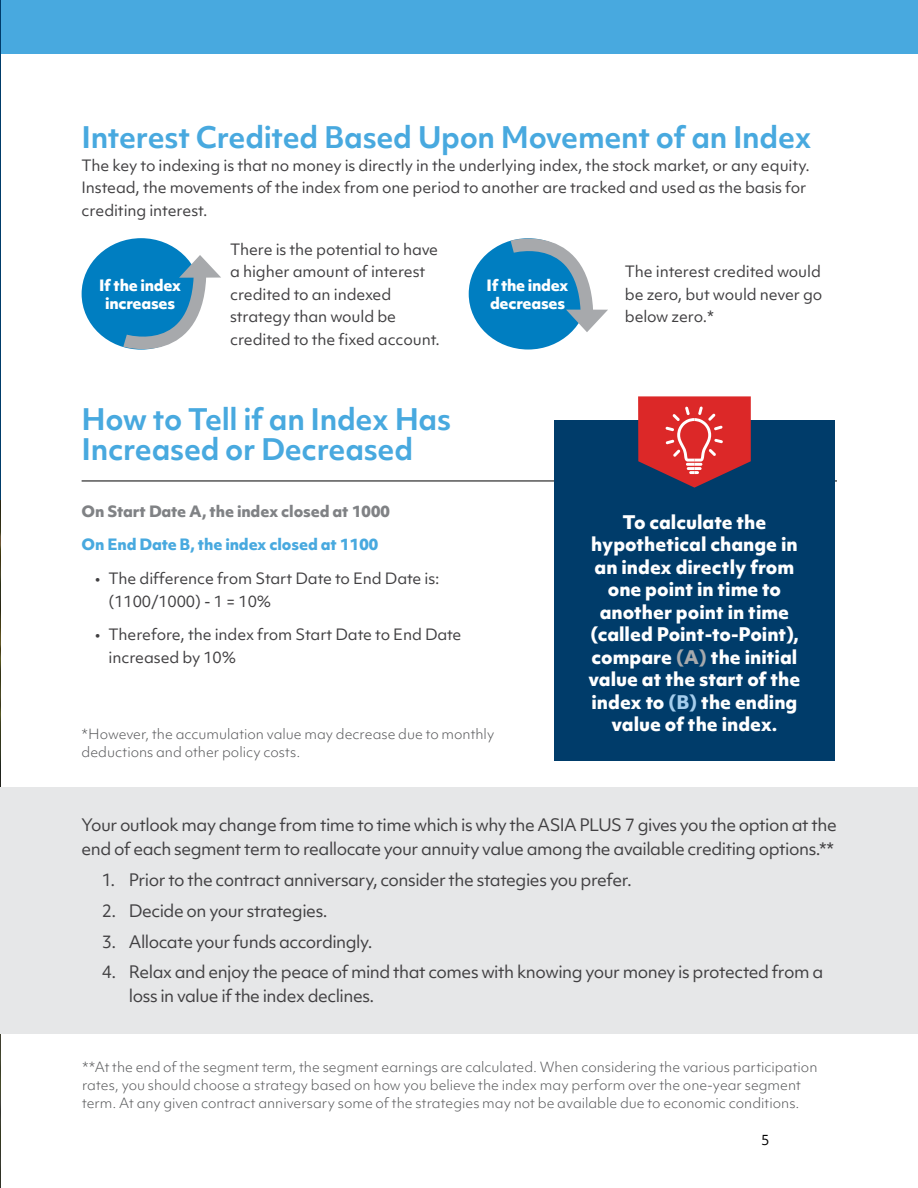
<style>
.page{position:relative;width:918px;height:1188px;background:#fff}
.page>*{position:absolute;margin:0;border:0;box-sizing:border-box;transform-origin:0 0}
.t1{font:700 28.5px/30px "Objektiv Mk 1";letter-spacing:-.015em;color:#48a9df}
.t2{font:800 18px/22.5px "Objektiv Mk 1";color:#fff;text-align:center}
.t3{font:16.5px/24px "Objektiv Mk 1";letter-spacing:-.03em;color:#414042}
.t4{font:15px/22.5px "Objektiv Mk 1";letter-spacing:-.01em;color:#414042}
.t5{font:800 15px/18px "Objektiv Mk 1";letter-spacing:-.02em;color:#fff;text-align:center}
.t6{font:800 15px "Objektiv Mk 1";letter-spacing:-.01em;color:#808285}
.t7{font:800 15px "Objektiv Mk 1";letter-spacing:-.01em;color:#48a9df}
.t8{font:300 13.5px/18px "Objektiv Mk 1";color:#58595b}
.t9{font:13.5px "Objektiv Mk 1";color:#000}
.s1{color:#a7a9ac}
.s2{color:#a5cded}
</style>
<div class="page">
<img style="left:0;top:500px;width:1px;height:688px">
<div style="left:0;top:0;width:918px;height:53px;background:#48a9df"></div>
<hr style="left:0;top:0;width:1px;height:500px;background:#003c6a">
<div style="left:1px;top:787px;width:917px;height:247px;background:#e6e7e8"></div>
<hr style="left:82px;top:481px;width:755px;height:1px;background:#000">
<div style="left:82px;top:238px;width:119px;height:112px;background:#007ec1;border-radius:50%"></div>
<svg style="left:113px;top:255px;width:108px;height:95px"></svg>
<div style="left:469px;top:238px;width:119px;height:112px;background:#007ec1;border-radius:50%"></div>
<svg style="left:500px;top:238px;width:108px;height:94px"></svg>
<div style="left:554px;top:420px;width:281px;height:341px;background:#003c6a"></div>
<svg style="left:638px;top:396px;width:113px;height:92px"></svg>
<h1 class="t1" style="left:82px;top:122px;width:731px">Interest Credited Based Upon Movement of an Index</h1>
<p class="t4" style="left:82px;top:154px;width:730px">The key to indexing is that no money is directly in the underlying index, the stock market, or any equity.<br>Instead, the movements of the index from one period to another are tracked and used as the basis for crediting interest.</p>
<p class="t5" style="left:99px;top:276px;width:84px">If the index increases</p>
<p class="t4" style="left:230px;top:238px;width:211px">There is the potential to have a higher amount of interest credited to an indexed strategy than would be credited to the fixed account.</p>
<p class="t5" style="left:487px;top:276px;width:84px;text-align:left">If the index decreases</p>
<p class="t4" style="left:625px;top:260px;width:199px;text-align:justify">The interest credited would be zero, but would never go below zero.*</p>
<h1 class="t1" style="left:82px;top:404px;width:371px">How to Tell if an Index Has<br>Increased or Decreased</h1>
<p class="t6" style="left:82px;top:500px;width:310px">On Start Date A, the index closed at 1000</p>
<p class="t7" style="left:82px;top:534px;width:298px">On End Date B, the index closed at 1100</p>
<p class="t4" style="left:109px;top:567px;width:332px;text-indent:-13px">• The difference from Start Date to End Date is: (1100/1000) - 1 = 10%</p>
<p class="t4" style="left:109px;top:623px;width:354px;text-indent:-14px">• Therefore, the index from Start Date to End Date increased by 10%</p>
<p class="t8" style="left:82px;top:725px;width:414px">*However, the accumulation value may decrease due to monthly deductions and other policy costs.</p>
<p class="t2" style="left:589px;top:510px;width:213px">To calculate the hypothetical change in an index directly from one point in time to another point in time (called Point-to-Point), compare <span class="s1">(A)</span> the initial value at the start of the index to <span class="s2">(B)</span> the ending value of the index.</p>
<p class="t3" style="left:82px;top:813px;width:757px">Your outlook may change from time to time which is why the ASIA PLUS 7 gives you the option at the end of each segment term to reallocate your annuity value among the available crediting options.**</p>
<p class="t3" style="left:102px;top:868px;width:531px">1. Prior to the contract anniversary, consider the stategies you prefer.</p>
<p class="t3" style="left:102px;top:898px;width:227px">2. Decide on your strategies.</p>
<p class="t3" style="left:102px;top:929px;width:272px">3. Allocate your funds accordingly.</p>
<p class="t3" style="left:129px;top:960px;width:696px;text-indent:-27px">4. Relax and enjoy the peace of mind that comes with knowing your money is protected from a loss in value if the index declines.</p>
<p class="t8" style="left:82px;top:1058px;width:737px">**At the end of the segment term, the segment earnings are calculated. When considering the various participation rates, you should choose a strategy based on how you believe the index may perform over the one-year segment term. At any given contract anniversary some of the strategies may not be available due to economic conditions.</p>
<p class="t9" style="left:761px;top:1131px;width:10px">5</p>
</div>
